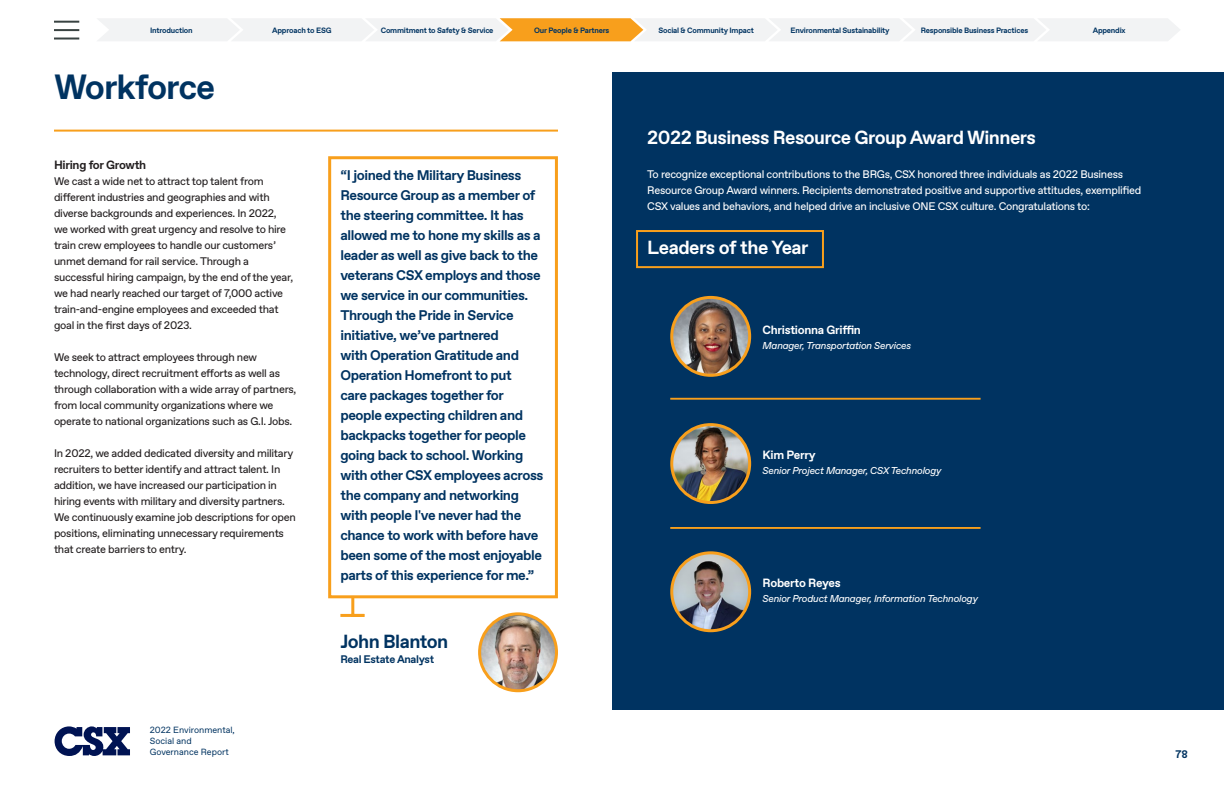
<style>
.page{position:relative;width:1224px;height:792px;background:#fff}
.page>*{position:absolute;margin:0;border:0;box-sizing:border-box;transform-origin:0 0}
.t1{font:700 35px "ABC Favorit";letter-spacing:-.03em;color:#003361}
.t2{font:700 19px "ABC Favorit";letter-spacing:-.03em;color:#fff}
.t3{font:700 19px "ABC Favorit";letter-spacing:-.03em;color:#003361}
.t4{font:700 14px/20px "ABC Favorit";letter-spacing:-.03em;color:#003361}
.t5{font:700 12px "ABC Favorit";letter-spacing:-.025em;color:#fff}
.t6{font:700 12px "ABC Favorit";letter-spacing:-.025em;color:#231f20}
.t7{font:11px/16px "ABC Favorit";letter-spacing:-.025em;color:#231f20}
.t8{font:11px/16px "ABC Favorit";letter-spacing:-.025em;color:#fff}
.t9{font:700 11px "ABC Favorit";letter-spacing:-.03em;color:#003361}
.t10{font:italic 10px "ABC Favorit";letter-spacing:-.025em;color:#fff}
.t11{font:9px/10.8px "ABC Favorit";color:#003361}
.t12{font:700 7.7px "ABC Favorit";letter-spacing:-.025em;color:#003361}
</style>
<div class="page">
<svg style="left:55px;top:726px;width:75px;height:30px"></svg>
<svg style="left:98px;top:18px;width:1082px;height:23px"></svg>
<hr style="left:54px;top:29px;width:25px;height:2px;background:#394342">
<hr style="left:54px;top:21px;width:25px;height:2px;background:#394342">
<hr style="left:54px;top:38px;width:25px;height:2px;background:#394342">
<div style="left:612px;top:72px;width:612px;height:637px;background:#003361"></div>
<img style="left:672px;top:297px;width:78px;height:78px;border-radius:39px">
<div style="left:670px;top:296px;width:81px;height:81px;border:3px solid #f89f1c;border-radius:50%"></div>
<img style="left:672px;top:425px;width:78px;height:78px;border-radius:39px">
<div style="left:670px;top:423px;width:81px;height:81px;border:3px solid #f89f1c;border-radius:50%"></div>
<img style="left:672px;top:553px;width:78px;height:78px;border-radius:39px">
<div style="left:670px;top:551px;width:81px;height:81px;border:3px solid #f89f1c;border-radius:50%"></div>
<hr style="left:54px;top:130px;width:504px;height:2px;background:#f89f1c">
<svg style="left:337px;top:598px;width:30px;height:19px"></svg>
<img style="left:480px;top:615px;width:76px;height:76px">
<div style="left:478px;top:612px;width:80px;height:80px;border:3px solid #f89f1c;border-radius:50%"></div>
<div style="left:328px;top:156px;width:230px;height:442px;border:3px solid #f89f1c"></div>
<hr style="left:670px;top:398px;width:311px;height:2px;background:#f89f1c">
<hr style="left:670px;top:527px;width:311px;height:2px;background:#f89f1c">
<div style="left:636px;top:230px;width:188px;height:38px;border:2px solid #f89f1c"></div>
<p class="t12" style="left:150px;top:26px;width:44px">Introduction</p>
<p class="t12" style="left:272px;top:26px;width:61px">Approach to ESG</p>
<p class="t12" style="left:381px;top:26px;width:114px">Commitment to Safety &amp; Service</p>
<p class="t12" style="left:534px;top:26px;width:77px">Our People &amp; Partners</p>
<p class="t12" style="left:658px;top:26px;width:97px">Social &amp; Community Impact</p>
<p class="t12" style="left:791px;top:26px;width:100px">Environmental Sustainability</p>
<p class="t12" style="left:921px;top:26px;width:109px">Responsible Business Practices</p>
<p class="t12" style="left:1093px;top:26px;width:34px">Appendix</p>
<p class="t1" style="left:54px;top:66px;width:163px">Workforce</p>
<p class="t6" style="left:54px;top:157px;width:94px">Hiring for Growth</p>
<p class="t7" style="left:54px;top:173px;width:241px">We cast a wide net to attract top talent from different industries and geographies and with diverse backgrounds and experiences. In 2022, we worked with great urgency and resolve to hire train crew employees to handle our customers’ unmet demand for rail service. Through a successful hiring campaign, by the end of the year, we had nearly reached our target of 7,000 active train-and-engine employees and exceeded that goal in the first days of 2023.</p>
<p class="t7" style="left:54px;top:349px;width:244px">We seek to attract employees through new technology, direct recruitment efforts as well as through collaboration with a wide array of partners, from local community organizations where we operate to national organizations such as G.I. Jobs.</p>
<p class="t7" style="left:54px;top:445px;width:243px">In 2022, we added dedicated diversity and military recruiters to better identify and attract talent. In addition, we have increased our participation in hiring events with military and diversity partners.<br>We continuously examine job descriptions for open positions, eliminating unnecessary requirements that create barriers to entry.</p>
<p class="t11" style="left:150px;top:725px;width:87px">2022 Environmental,<br>Social and<br>Governance Report</p>
<p class="t4" style="left:340px;top:166px;width:205px">“I joined the Military Business<br>Resource Group as a member of the steering committee. It has allowed me to hone my skills as a leader as well as give back to the veterans CSX employs and those we service in our communities.<br>Through the Pride in Service initiative, we’ve partnered<br>with Operation Gratitude and<br>Operation Homefront to put<br>care packages together for people expecting children and backpacks together for people going back to school. Working with other CSX employees across the company and networking with people I've never had the chance to work with before have been some of the most enjoyable parts of this experience for me.”</p>
<p class="t3" style="left:340px;top:630px;width:109px">John Blanton</p>
<p class="t9" style="left:340px;top:653px;width:95px">Real Estate Analyst</p>
<p class="t2" style="left:647px;top:126px;width:390px">2022 Business Resource Group Award Winners</p>
<p class="t8" style="left:647px;top:166px;width:496px">To recognize exceptional contributions to the BRGs, CSX honored three individuals as 2022 Business<br>Resource Group Award winners. Recipients demonstrated positive and supportive attitudes, exemplified<br>CSX values and behaviors, and helped drive an inclusive ONE CSX culture. Congratulations to:</p>
<p class="t2" style="left:647px;top:236px;width:163px">Leaders of the Year</p>
<p class="t5" style="left:763px;top:322px;width:100px">Christionna Griffin</p>
<p class="t10" style="left:763px;top:339px;width:150px">Manager, Transportation Services</p>
<p class="t5" style="left:763px;top:448px;width:55px">Kim Perry</p>
<p class="t10" style="left:763px;top:465px;width:180px">Senior Project Manager, CSX Technology</p>
<p class="t5" style="left:763px;top:576px;width:80px">Roberto Reyes</p>
<p class="t10" style="left:763px;top:593px;width:217px">Senior Product Manager, Information Technology</p>
<p class="t9" style="left:1175px;top:748px;width:14px">78</p>
</div>
